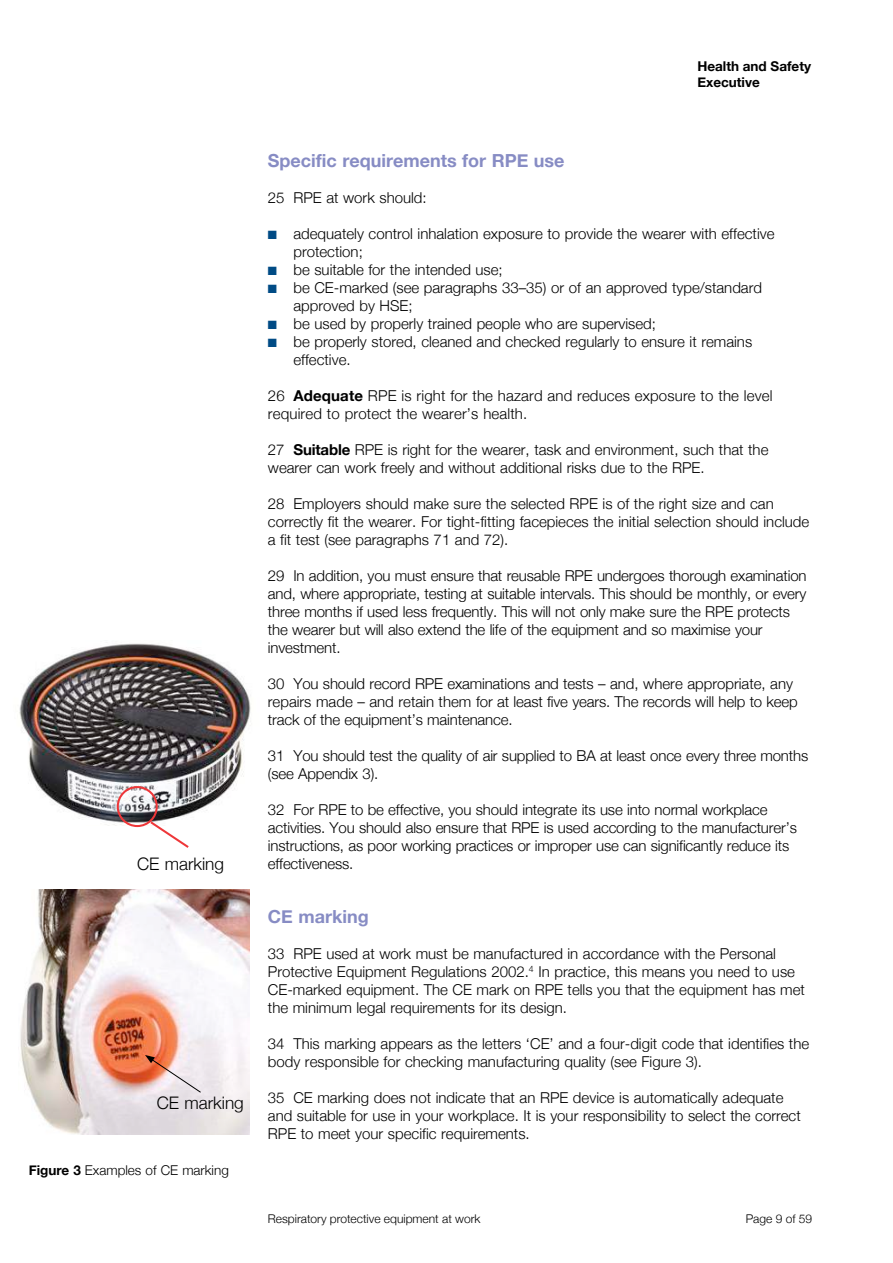
<style>
.page{position:relative;width:893px;height:1263px;background:#fff}
.page>*{position:absolute;margin:0;border:0;box-sizing:border-box;transform-origin:0 0}
.t1{font:700 18px "Helvetica Neue";color:#878cc4}
.t2{font:300 17.25px "Helvetica Neue";color:#000}
.t3{font:300 15px/18px "Helvetica Neue";color:#000}
.t4{font:300 13.5px "Helvetica Neue";color:#000}
.t5{font:700 13.5px/15.8px "Helvetica Neue";color:#000}
.t6{font:300 12px "Helvetica Neue";color:#000}
.s1{font-weight:700}
.s2{color:#004b85}
</style>
<div class="page">
<img style="left:20px;top:889px;width:230px;height:245px">
<svg style="left:145px;top:1055px;width:57px;height:38px;background:#e5bfb8"></svg>
<img style="left:19px;top:643px;width:232px;height:183px">
<div style="left:117px;top:786px;width:41px;height:41px;border:2px solid #ee3739;border-radius:50%"></div>
<svg style="left:148px;top:819px;width:43px;height:29px"></svg>
<p class="t5" style="left:697px;top:59px;width:115px">Health and Safety<br>Executive</p>
<p class="t2" style="left:137px;top:850px;width:89px">CE marking</p>
<p class="t2" style="left:157px;top:1089px;width:89px">CE marking</p>
<p class="t4" style="left:29px;top:1159px;width:202px"><span class="s1">Figure 3</span> Examples of CE marking</p>
<p class="t1" style="left:268px;top:146px;width:298px">Specific requirements for RPE use</p>
<p class="t3" style="left:268px;top:188px;width:160px">25 RPE at work should:</p>
<p class="t3" style="left:293px;top:224px;width:483px;text-indent:-26px"><span class="s2">■</span> adequately control inhalation exposure to provide the wearer with effective protection;</p>
<p class="t3" style="left:268px;top:260px;width:236px"><span class="s2">■</span> be suitable for the intended use;</p>
<p class="t3" style="left:293px;top:278px;width:470px;text-indent:-26px"><span class="s2">■</span> be CE-marked (see paragraphs 33–35) or of an approved type/standard approved by HSE;</p>
<p class="t3" style="left:268px;top:314px;width:390px"><span class="s2">■</span> be used by properly trained people who are supervised;</p>
<p class="t3" style="left:293px;top:332px;width:460px;text-indent:-26px"><span class="s2">■</span> be properly stored, cleaned and checked regularly to ensure it remains effective.</p>
<p class="t3" style="left:268px;top:386px;width:506px">26 <span class="s1">Adequate</span> RPE is right for the hazard and reduces exposure to the level required to protect the wearer’s health.</p>
<p class="t3" style="left:268px;top:440px;width:502px">27 <span class="s1">Suitable</span> RPE is right for the wearer, task and environment, such that the wearer can work freely and without additional risks due to the RPE.</p>
<p class="t3" style="left:268px;top:494px;width:543px">28 Employers should make sure the selected RPE is of the right size and can correctly fit the wearer. For tight-fitting facepieces the initial selection should include a fit test (see paragraphs 71 and 72).</p>
<p class="t3" style="left:268px;top:566px;width:540px">29 In addition, you must ensure that reusable RPE undergoes thorough examination and, where appropriate, testing at suitable intervals. This should be monthly, or every three months if used less frequently. This will not only make sure the RPE protects the wearer but will also extend the life of the equipment and so maximise your investment.</p>
<p class="t3" style="left:268px;top:674px;width:531px">30 You should record RPE examinations and tests – and, where appropriate, any repairs made – and retain them for at least five years. The records will help to keep track of the equipment’s maintenance.</p>
<p class="t3" style="left:268px;top:746px;width:542px">31 You should test the quality of air supplied to BA at least once every three months (see Appendix 3).</p>
<p class="t3" style="left:268px;top:800px;width:530px">32 For RPE to be effective, you should integrate its use into normal workplace activities. You should also ensure that RPE is used according to the manufacturer’s instructions, as poor working practices or improper use can significantly reduce its effectiveness.</p>
<p class="t1" style="left:268px;top:902px;width:102px">CE marking</p>
<p class="t3" style="left:268px;top:944px;width:538px">33 RPE used at work must be manufactured in accordance with the Personal Protective Equipment Regulations 2002.<sup>4</sup> In practice, this means you need to use CE-marked equipment. The CE mark on RPE tells you that the equipment has met the minimum legal requirements for its design.</p>
<p class="t3" style="left:268px;top:1034px;width:543px">34 This marking appears as the letters ‘CE’ and a four-digit code that identifies the body responsible for checking manufacturing quality (see Figure 3).</p>
<p class="t3" style="left:268px;top:1088px;width:534px">35 CE marking does not indicate that an RPE device is automatically adequate and suitable for use in your workplace. It is your responsibility to select the correct<br>RPE to meet your specific requirements.</p>
<p class="t6" style="left:268px;top:1208px;width:214px">Respiratory protective equipment at work</p>
<p class="t6" style="left:746px;top:1208px;width:68px">Page 9 of 59</p>
</div>
